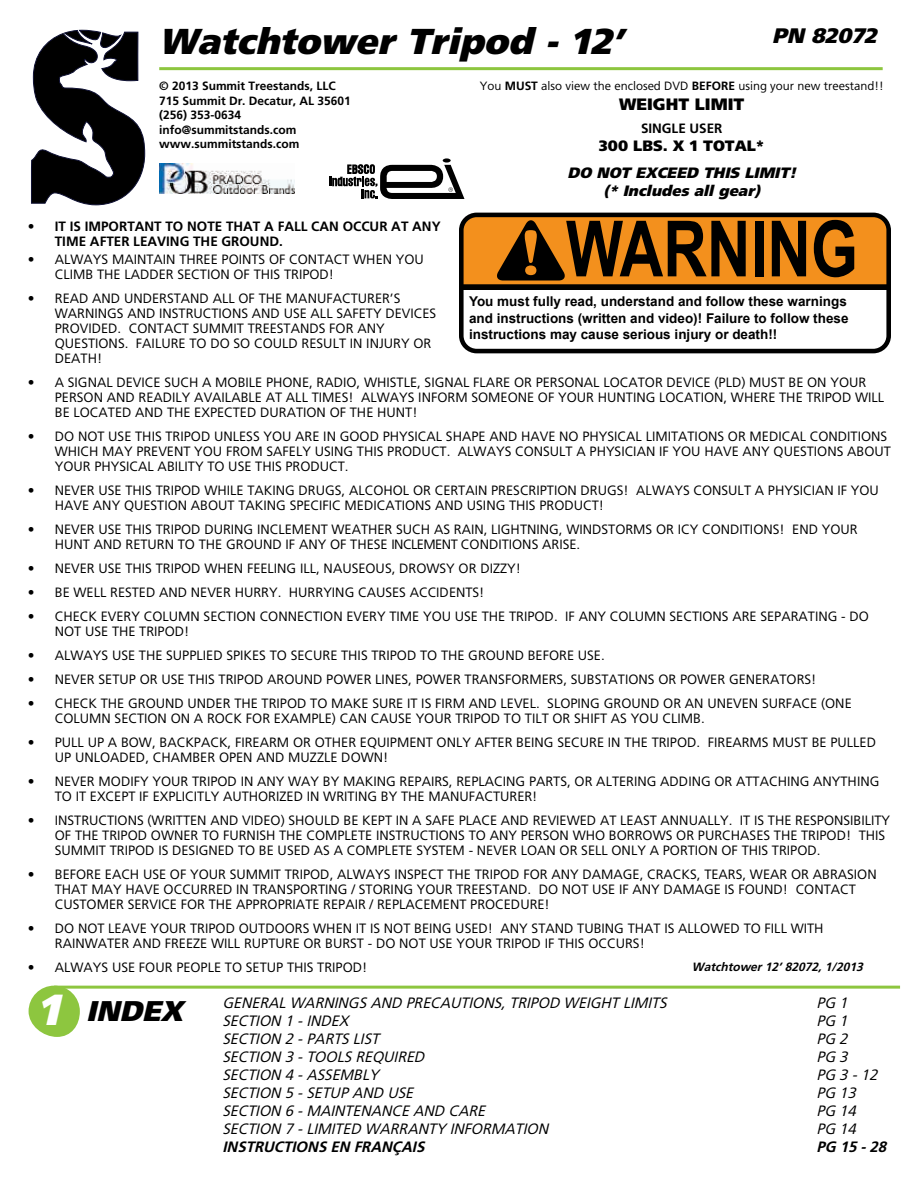
<style>
.page{position:relative;width:918px;height:1188px;background:#fff}
.page>*{position:absolute;margin:0;border:0;box-sizing:border-box;transform-origin:0 0}
.t1{font:700 77.55px "Arial";color:#000;scale:.78 1}
.t2{font:italic 900 36px "Weissach";color:#000}
.t3{font:italic 900 28.5px "Weissach";color:#000}
.t4{font:italic 900 21px "Weissach";color:#000}
.t5{font:900 16.5px "Weissach";color:#000}
.t6{font:italic 15px "Weissach";color:#000}
.t7{font:italic 900 15px/18px "Weissach";color:#000;text-align:center}
.t8{font:italic 700 15px "Weissach";color:#000}
.t9{font:900 15px "Weissach";color:#000}
.t10{font:13.5px/15px "Weissach";color:#000}
.t11{font:700 13.5px/16.2px "Arial";color:#000}
.t12{font:700 13.5px/15px "Weissach";color:#000}
.t13{font:700 12px/14.4px "Weissach";color:#000}
.t14{font:12px "Weissach";color:#000}
.t15{font:italic 700 12px "Weissach";color:#000}
.s1{font-weight:700}
.s2{font-family:"Garamand SW";font-size:69.75px;color:#f3901d}
.s3{font-size:43.5px;color:#fff}
</style>
<div class="page">
<div style="left:462px;top:215px;width:428px;height:94px;background:#f3901d;border-radius:17px"></div>
<div style="left:461px;top:286px;width:427px;height:38px;background:#fff"></div>
<svg style="left:497px;top:220px;width:68px;height:61px"></svg>
<div style="left:461px;top:284px;width:427px;height:6px;background:#000"></div>
<div style="left:459px;top:213px;width:432px;height:140px;border:5px solid #000;border-radius:15px"></div>
<svg style="left:31px;top:29px;width:115px;height:177px"></svg>
<hr style="left:159px;top:67px;width:724px;height:3px;background:#8dc63f">
<div style="left:443px;top:158px;width:8px;height:5px;background:#000;border-radius:50%"></div>
<svg style="left:329px;top:164px;width:135px;height:35px"></svg>
<img style="left:159px;top:164px;width:135px;height:30px">
<svg style="left:29px;top:986px;width:51px;height:51px"></svg>
<hr style="left:54px;top:986px;width:846px;height:3px;background:#8dc63f">
<h2 class="t2" style="left:159px;top:20px;width:465px">Watchtower Tripod - 12’</h2>
<h3 class="t4" style="left:772px;top:23px;width:106px">PN 82072</h3>
<p class="t13" style="left:159px;top:79px;width:193px">© 2013 Summit Treestands, LLC<br>715 Summit Dr. Decatur, AL 35601 (256) 353-0634 info@summitstands.com www.summitstands.com</p>
<p class="t14" style="left:480px;top:79px;width:405px">You <span class="s1">MUST</span> also view the enclosed DVD <span class="s1">BEFORE</span> using your new treestand!!</p>
<p class="t5" style="left:619px;top:94px;width:127px">WEIGHT LIMIT</p>
<p class="t12" style="left:641px;top:121px;width:83px">SINGLE USER</p>
<p class="t9" style="left:599px;top:137px;width:167px">300 LBS. X 1 TOTAL*</p>
<p class="t7" style="left:568px;top:164px;width:230px">DO NOT EXCEED THIS LIMIT! (* Includes all gear)</p>
<h1 class="t1" style="left:520px;top:197px;width:435px"><span class="s2">!</span> WARNING</h1>
<p class="t11" style="left:469px;top:294px;width:381px">You must fully read, understand and follow these warnings and instructions (written and video)! Failure to follow these instructions may cause serious injury or death!!</p>
<p class="t12" style="left:55px;top:218px;width:387px;text-indent:-27px">• IT IS IMPORTANT TO NOTE THAT A FALL CAN OCCUR AT ANY<br>TIME AFTER LEAVING THE GROUND.</p>
<p class="t10" style="left:55px;top:251px;width:371px;text-indent:-27px">• ALWAYS MAINTAIN THREE POINTS OF CONTACT WHEN YOU<br>CLIMB THE LADDER SECTION OF THIS TRIPOD!</p>
<p class="t10" style="left:55px;top:290px;width:383px;text-indent:-27px">• READ AND UNDERSTAND ALL OF THE MANUFACTURER’S WARNINGS AND INSTRUCTIONS AND USE ALL SAFETY DEVICES PROVIDED. CONTACT SUMMIT TREESTANDS FOR ANY QUESTIONS. FAILURE TO DO SO COULD RESULT IN INJURY OR DEATH!</p>
<p class="t10" style="left:55px;top:374px;width:831px;text-indent:-27px">• A SIGNAL DEVICE SUCH A MOBILE PHONE, RADIO, WHISTLE, SIGNAL FLARE OR PERSONAL LOCATOR DEVICE (PLD) MUST BE ON YOUR<br>PERSON AND READILY AVAILABLE AT ALL TIMES! ALWAYS INFORM SOMEONE OF YOUR HUNTING LOCATION, WHERE THE TRIPOD WILL<br>BE LOCATED AND THE EXPECTED DURATION OF THE HUNT!</p>
<p class="t10" style="left:55px;top:428px;width:838px;text-indent:-27px">• DO NOT USE THIS TRIPOD UNLESS YOU ARE IN GOOD PHYSICAL SHAPE AND HAVE NO PHYSICAL LIMITATIONS OR MEDICAL CONDITIONS<br>WHICH MAY PREVENT YOU FROM SAFELY USING THIS PRODUCT. ALWAYS CONSULT A PHYSICIAN IF YOU HAVE ANY QUESTIONS ABOUT<br>YOUR PHYSICAL ABILITY TO USE THIS PRODUCT.</p>
<p class="t10" style="left:55px;top:482px;width:826px;text-indent:-27px">• NEVER USE THIS TRIPOD WHILE TAKING DRUGS, ALCOHOL OR CERTAIN PRESCRIPTION DRUGS! ALWAYS CONSULT A PHYSICIAN IF YOU<br>HAVE ANY QUESTION ABOUT TAKING SPECIFIC MEDICATIONS AND USING THIS PRODUCT!</p>
<p class="t10" style="left:55px;top:521px;width:804px;text-indent:-27px">• NEVER USE THIS TRIPOD DURING INCLEMENT WEATHER SUCH AS RAIN, LIGHTNING, WINDSTORMS OR ICY CONDITIONS! END YOUR<br>HUNT AND RETURN TO THE GROUND IF ANY OF THESE INCLEMENT CONDITIONS ARISE.</p>
<p class="t10" style="left:28px;top:560px;width:495px">• NEVER USE THIS TRIPOD WHEN FEELING ILL, NAUSEOUS, DROWSY OR DIZZY!</p>
<p class="t10" style="left:28px;top:584px;width:458px">• BE WELL RESTED AND NEVER HURRY. HURRYING CAUSES ACCIDENTS!</p>
<p class="t10" style="left:55px;top:608px;width:816px;text-indent:-27px">• CHECK EVERY COLUMN SECTION CONNECTION EVERY TIME YOU USE THE TRIPOD. IF ANY COLUMN SECTIONS ARE SEPARATING - DO<br>NOT USE THE TRIPOD!</p>
<p class="t10" style="left:28px;top:647px;width:579px">• ALWAYS USE THE SUPPLIED SPIKES TO SECURE THIS TRIPOD TO THE GROUND BEFORE USE.</p>
<p class="t10" style="left:28px;top:671px;width:790px">• NEVER SETUP OR USE THIS TRIPOD AROUND POWER LINES, POWER TRANSFORMERS, SUBSTATIONS OR POWER GENERATORS!</p>
<p class="t10" style="left:55px;top:695px;width:798px;text-indent:-27px">• CHECK THE GROUND UNDER THE TRIPOD TO MAKE SURE IT IS FIRM AND LEVEL. SLOPING GROUND OR AN UNEVEN SURFACE (ONE<br>COLUMN SECTION ON A ROCK FOR EXAMPLE) CAN CAUSE YOUR TRIPOD TO TILT OR SHIFT AS YOU CLIMB.</p>
<p class="t10" style="left:55px;top:734px;width:823px;text-indent:-27px">• PULL UP A BOW, BACKPACK, FIREARM OR OTHER EQUIPMENT ONLY AFTER BEING SECURE IN THE TRIPOD. FIREARMS MUST BE PULLED<br>UP UNLOADED, CHAMBER OPEN AND MUZZLE DOWN!</p>
<p class="t10" style="left:55px;top:773px;width:826px;text-indent:-27px">• NEVER MODIFY YOUR TRIPOD IN ANY WAY BY MAKING REPAIRS, REPLACING PARTS, OR ALTERING ADDING OR ATTACHING ANYTHING<br>TO IT EXCEPT IF EXPLICITLY AUTHORIZED IN WRITING BY THE MANUFACTURER!</p>
<p class="t10" style="left:55px;top:812px;width:837px;text-indent:-27px">• INSTRUCTIONS (WRITTEN AND VIDEO) SHOULD BE KEPT IN A SAFE PLACE AND REVIEWED AT LEAST ANNUALLY. IT IS THE RESPONSIBILITY<br>OF THE TRIPOD OWNER TO FURNISH THE COMPLETE INSTRUCTIONS TO ANY PERSON WHO BORROWS OR PURCHASES THE TRIPOD! THIS<br>SUMMIT TRIPOD IS DESIGNED TO BE USED AS A COMPLETE SYSTEM - NEVER LOAN OR SELL ONLY A PORTION OF THIS TRIPOD.</p>
<p class="t10" style="left:55px;top:866px;width:823px;text-indent:-27px">• BEFORE EACH USE OF YOUR SUMMIT TRIPOD, ALWAYS INSPECT THE TRIPOD FOR ANY DAMAGE, CRACKS, TEARS, WEAR OR ABRASION<br>THAT MAY HAVE OCCURRED IN TRANSPORTING / STORING YOUR TREESTAND. DO NOT USE IF ANY DAMAGE IS FOUND! CONTACT<br>CUSTOMER SERVICE FOR THE APPROPRIATE REPAIR / REPLACEMENT PROCEDURE!</p>
<p class="t10" style="left:55px;top:920px;width:770px;text-indent:-27px">• DO NOT LEAVE YOUR TRIPOD OUTDOORS WHEN IT IS NOT BEING USED! ANY STAND TUBING THAT IS ALLOWED TO FILL WITH<br>RAINWATER AND FREEZE WILL RUPTURE OR BURST - DO NOT USE YOUR TRIPOD IF THIS OCCURS!</p>
<p class="t10" style="left:28px;top:959px;width:341px">• ALWAYS USE FOUR PEOPLE TO SETUP THIS TRIPOD!</p>
<p class="t15" style="left:692px;top:960px;width:172px">Watchtower 12’ 82072, 1/2013</p>
<h3 class="t3" style="left:36px;top:993px;width:148px"><span class="s3">1</span> INDEX</h3>
<p class="t6" style="left:222px;top:994px;width:446px">GENERAL WARNINGS AND PRECAUTIONS, TRIPOD WEIGHT LIMITS</p>
<p class="t6" style="left:816px;top:994px;width:33px">PG 1</p>
<p class="t6" style="left:222px;top:1012px;width:127px">SECTION 1 - INDEX</p>
<p class="t6" style="left:816px;top:1012px;width:33px">PG 1</p>
<p class="t6" style="left:222px;top:1030px;width:158px">SECTION 2 - PARTS LIST</p>
<p class="t6" style="left:816px;top:1030px;width:33px">PG 2</p>
<p class="t6" style="left:222px;top:1048px;width:203px">SECTION 3 - TOOLS REQUIRED</p>
<p class="t6" style="left:816px;top:1048px;width:33px">PG 3</p>
<p class="t6" style="left:222px;top:1066px;width:158px">SECTION 4 - ASSEMBLY</p>
<p class="t6" style="left:816px;top:1066px;width:63px">PG 3 - 12</p>
<p class="t6" style="left:222px;top:1084px;width:192px">SECTION 5 - SETUP AND USE</p>
<p class="t6" style="left:816px;top:1084px;width:41px">PG 13</p>
<p class="t6" style="left:222px;top:1102px;width:264px">SECTION 6 - MAINTENANCE AND CARE</p>
<p class="t6" style="left:816px;top:1102px;width:41px">PG 14</p>
<p class="t6" style="left:222px;top:1120px;width:327px">SECTION 7 - LIMITED WARRANTY INFORMATION</p>
<p class="t6" style="left:816px;top:1120px;width:41px">PG 14</p>
<p class="t8" style="left:222px;top:1138px;width:203px">INSTRUCTIONS EN FRANÇAIS</p>
<p class="t8" style="left:816px;top:1138px;width:71px">PG 15 - 28</p>
</div>
